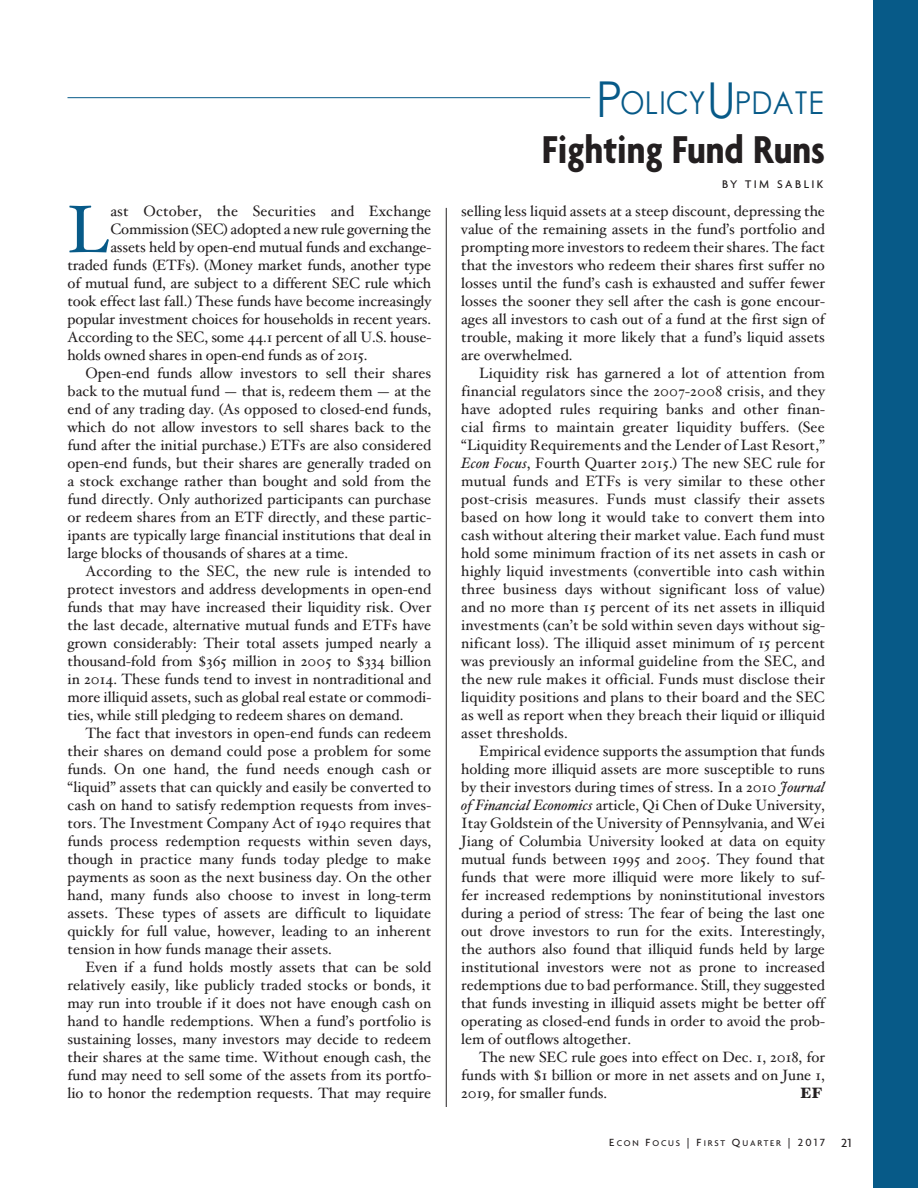
<style>
.page{position:relative;width:918px;height:1188px;background:#fff}
.page>*{position:absolute;margin:0;border:0;box-sizing:border-box;transform-origin:0 0}
.Initial_Cap_Para_3_d{font:67.2px "Hoefler Text";color:#075a88}
.t1{font:700 condensed 42px "Agenda";color:#231f20}
.t2{font:31.5px "Century Gothic";color:#075a88;scale:.9 1}
.Body_Copy_w_indent{font:15px/18px "Hoefler Text";color:#231f20;text-align:justify}
.Initial_Cap_Para_3_d-2{font:15px "Hoefler Text";letter-spacing:-.01em;color:#231f20}
.Initial_Cap_Para_3_d-3{font:15px "Hoefler Text";letter-spacing:.01em;color:#231f20}
.Body_Copy_w_indent-2{font:900 15px "Hoefler Text";color:#231f20}
.t3{font:500 12.75px "Agenda";color:#231f20}
.By_Line{font:500 12px "Agenda";letter-spacing:.2em;color:#231f20}
.t4{font:500 9px "Agenda";letter-spacing:.2em;color:#231f20}
.s1{font-size:49.5px}
.s2{font-style:italic}
.s3{font-size:11.25px}
</style>
<div class="page">
<div style="left:873px;top:0;width:45px;height:1188px;background:#075a88"></div>
<hr style="left:68px;top:97px;width:522px;height:1px;background:#075a88">
<hr style="left:446px;top:208px;width:1px;height:899px;background:#231f20">
<p class="Initial_Cap_Para_3_d" style="left:68px;top:190px;width:43px">L</p>
<p class="Initial_Cap_Para_3_d-3" style="left:110px;top:202px;width:322px">ast October, the Securities and Exchange</p>
<p class="Initial_Cap_Para_3_d-2" style="left:110px;top:220px;width:322px">Commission (SEC) adopted a new rule governing the</p>
<p class="Initial_Cap_Para_3_d-2" style="left:110px;top:238px;width:322px">assets held by open-end mutual funds and exchange-</p>
<p class="Initial_Cap_Para_3_d-2" style="left:68px;top:256px;width:365px">traded funds (ETFs). (Money market funds, another type</p>
<p class="Initial_Cap_Para_3_d-2" style="left:68px;top:274px;width:365px">of mutual fund, are subject to a different SEC rule which</p>
<p class="Initial_Cap_Para_3_d-2" style="left:68px;top:292px;width:365px">took effect last fall.) These funds have become increasingly</p>
<p class="Initial_Cap_Para_3_d-2" style="left:68px;top:310px;width:365px">popular investment choices for households in recent years.</p>
<p class="Initial_Cap_Para_3_d-2" style="left:68px;top:328px;width:365px">According to the SEC, some 44.1 percent of all U.S. house-</p>
<p class="Initial_Cap_Para_3_d-2" style="left:68px;top:346px;width:302px">holds owned shares in open-end funds as of 2015.</p>
<p class="Body_Copy_w_indent" style="left:68px;top:364px;width:365px;text-indent:18px">Open-end funds allow investors to sell their shares back to the mutual fund — that is, redeem them — at the end of any trading day. (As opposed to closed-end funds, which do not allow investors to sell shares back to the fund after the initial purchase.) ETFs are also considered open-end funds, but their shares are generally traded on a stock exchange rather than bought and sold from the fund directly. Only authorized participants can purchase or redeem shares from an ETF directly, and these partic&shy;ipants are typically large financial institutions that deal in large blocks of thousands of shares at a time.</p>
<p class="Body_Copy_w_indent" style="left:68px;top:562px;width:365px;text-indent:18px">According to the SEC, the new rule is intended to protect investors and address developments in open-end funds that may have increased their liquidity risk. Over the last decade, alternative mutual funds and ETFs have grown considerably: Their total assets jumped nearly a thousand-fold from $365 million in 2005 to $334 billion in 2014. These funds tend to invest in nontraditional and more illiquid assets, such as global real estate or commodi&shy;ties, while still pledging to redeem shares on demand.</p>
<p class="Body_Copy_w_indent" style="left:68px;top:724px;width:365px;text-indent:18px">The fact that investors in open-end funds can redeem their shares on demand could pose a problem for some funds. On one hand, the fund needs enough cash or “liquid” assets that can quickly and easily be converted to cash on hand to satisfy redemption requests from inves&shy;tors. The Investment Company Act of 1940 requires that funds process redemption requests within seven days, though in practice many funds today pledge to make payments as soon as the next business day. On the other hand, many funds also choose to invest in long-term assets. These types of assets are difficult to liquidate quickly for full value, however, leading to an inherent tension in how funds manage their assets.</p>
<p class="Body_Copy_w_indent" style="left:68px;top:958px;width:365px;text-indent:18px">Even if a fund holds mostly assets that can be sold relatively easily, like publicly traded stocks or bonds, it may run into trouble if it does not have enough cash on hand to handle redemptions. When a fund’s portfolio is sustaining losses, many investors may decide to redeem their shares at the same time. Without enough cash, the fund may need to sell some of the assets from its portfo&shy;lio to honor the redemption requests. That may require</p>
<p class="t2" style="left:596px;top:83px;width:255px"><span class="s1">P</span>OLICY<span class="s1">U</span>PDATE</p>
<p class="t1" style="left:542px;top:124px;width:285px">Fighting Fund Runs</p>
<p class="By_Line" style="left:722px;top:177px;width:103px">BY TIM SABLIK</p>
<p class="Body_Copy_w_indent" style="left:461px;top:202px;width:365px">selling less liquid assets at a steep discount, depressing the value of the remaining assets in the fund’s portfolio and prompting more investors to redeem their shares. The fact that the investors who redeem their shares first suffer no losses until the fund’s cash is exhausted and suffer fewer losses the sooner they sell after the cash is gone encour&shy;ages all investors to cash out of a fund at the first sign of trouble, making it more likely that a fund’s liquid assets are overwhelmed.</p>
<p class="Body_Copy_w_indent" style="left:461px;top:364px;width:365px;text-indent:18px">Liquidity risk has garnered a lot of attention from financial regulators since the 2007-2008 crisis, and they have adopted rules requiring banks and other finan&shy;cial firms to maintain greater liquidity buffers. (See “Liquidity Requirements and the Lender of Last Resort,” <span class="s2">Econ Focus</span>, Fourth Quarter 2015.) The new SEC rule for mutual funds and ETFs is very similar to these other post-crisis measures. Funds must classify their assets based on how long it would take to convert them into cash without altering their market value. Each fund must hold some minimum fraction of its net assets in cash or highly liquid investments (convertible into cash within three business days without significant loss of value) and no more than 15 percent of its net assets in illiquid investments (can’t be sold within seven days without sig&shy;nificant loss). The illiquid asset minimum of 15 percent was previously an informal guideline from the SEC, and the new rule makes it official. Funds must disclose their liquidity positions and plans to their board and the SEC as well as report when they breach their liquid or illiquid asset thresholds.</p>
<p class="Body_Copy_w_indent" style="left:461px;top:742px;width:365px;text-indent:18px">Empirical evidence supports the assumption that funds holding more illiquid assets are more susceptible to runs by their investors during times of stress. In a 2010 <span class="s2">Journal of Financial Economics</span> article, Qi Chen of Duke University, Itay Goldstein of the University of Pennsylvania, and Wei Jiang of Columbia University looked at data on equity mutual funds between 1995 and 2005. They found that funds that were more illiquid were more likely to suf&shy;fer increased redemptions by noninstitutional investors during a period of stress: The fear of being the last one out drove investors to run for the exits. Interestingly, the authors also found that illiquid funds held by large institutional investors were not as prone to increased redemptions due to bad performance. Still, they suggested that funds investing in illiquid assets might be better off operating as closed-end funds in order to avoid the prob&shy;lem of outflows altogether.</p>
<p class="Body_Copy_w_indent" style="left:461px;top:1048px;width:365px;text-indent:18px">The new SEC rule goes into effect on Dec. 1, 2018, for funds with $1 billion or more in net assets and on June 1, 2019, for smaller funds.</p>
<p class="Body_Copy_w_indent-2" style="left:800px;top:1084px;width:24px">EF</p>
<p class="t4" style="left:609px;top:1138px;width:217px"><span class="s3">E</span>CON <span class="s3">F</span>OCUS <span class="s3">|</span> <span class="s3">F</span>IRST <span class="s3">Q</span>UARTER <span class="s3">| 2017</span></p>
<p class="t3" style="left:841px;top:1135px;width:12px">21</p>
</div>
